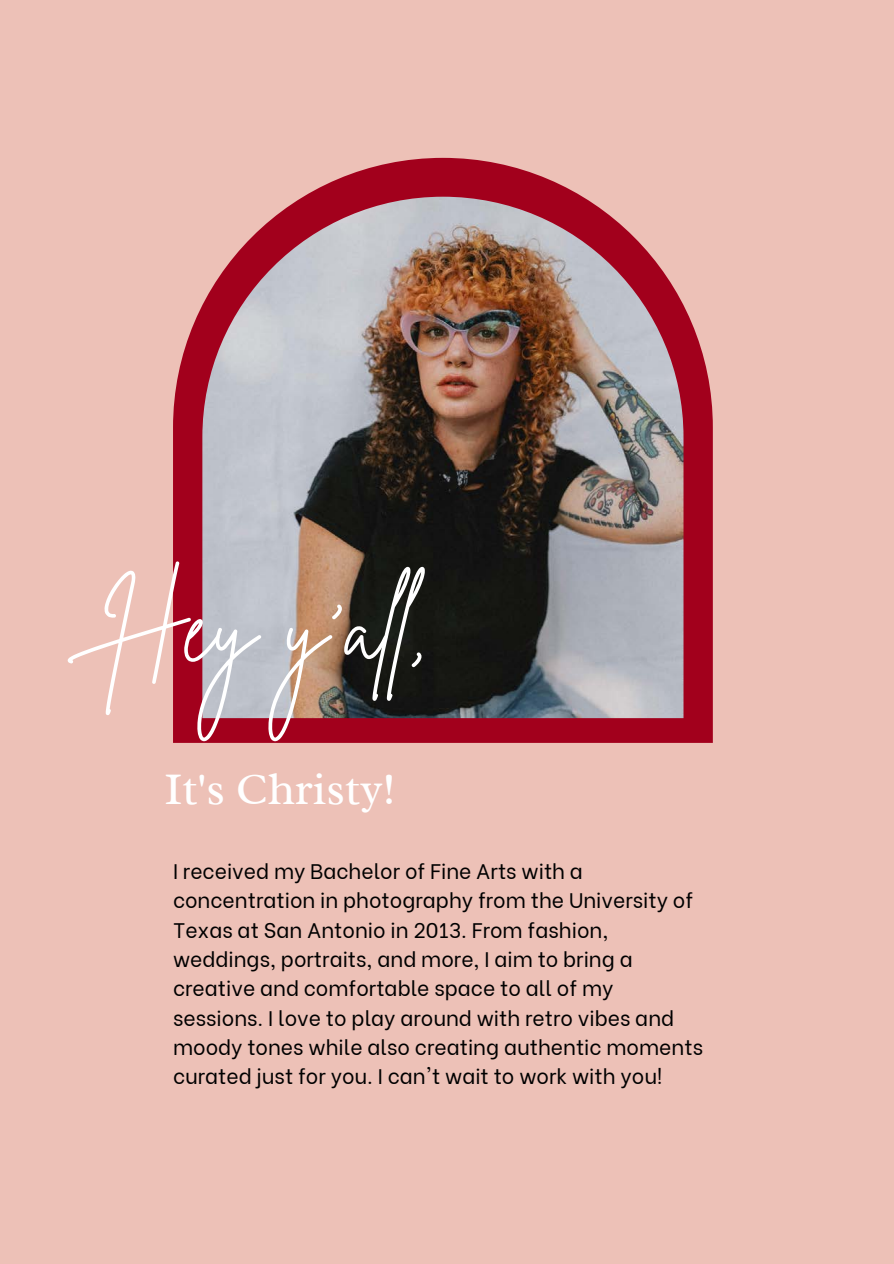
<style>
.page{position:relative;width:894px;height:1264px;background:#fff}
.page>*{position:absolute;margin:0;border:0;box-sizing:border-box;transform-origin:0 0}
.t1{font:94.65px "Brittany Signature";color:#fff}
.t2{font:45.75px "Radley";color:#fff}
.t3{font:21px/29.2px "Be Vietnam";color:#000}
</style>
<div class="page">
<div style="left:0;top:0;width:893px;height:1263px;background:#edc1b7"></div>
<svg style="left:173px;top:158px;width:539px;height:585px;fill:#a2001c"></svg>
<img style="left:202px;top:197px;width:481px;height:521px">
<p class="t1" style="left:106px;top:567px;width:322px">Hey y'all,</p>
<p class="t2" style="left:164px;top:760px;width:232px">It's Christy!</p>
<p class="t3" style="left:173px;top:854px;width:531px">I received my Bachelor of Fine Arts with a concentration in photography from the University of Texas at San Antonio in 2013. From fashion, weddings, portraits, and more, I aim to bring a creative and comfortable space to all of my sessions. I love to play around with retro vibes and moody tones while also creating authentic moments curated just for you. I can't wait to work with you!</p>
</div>
